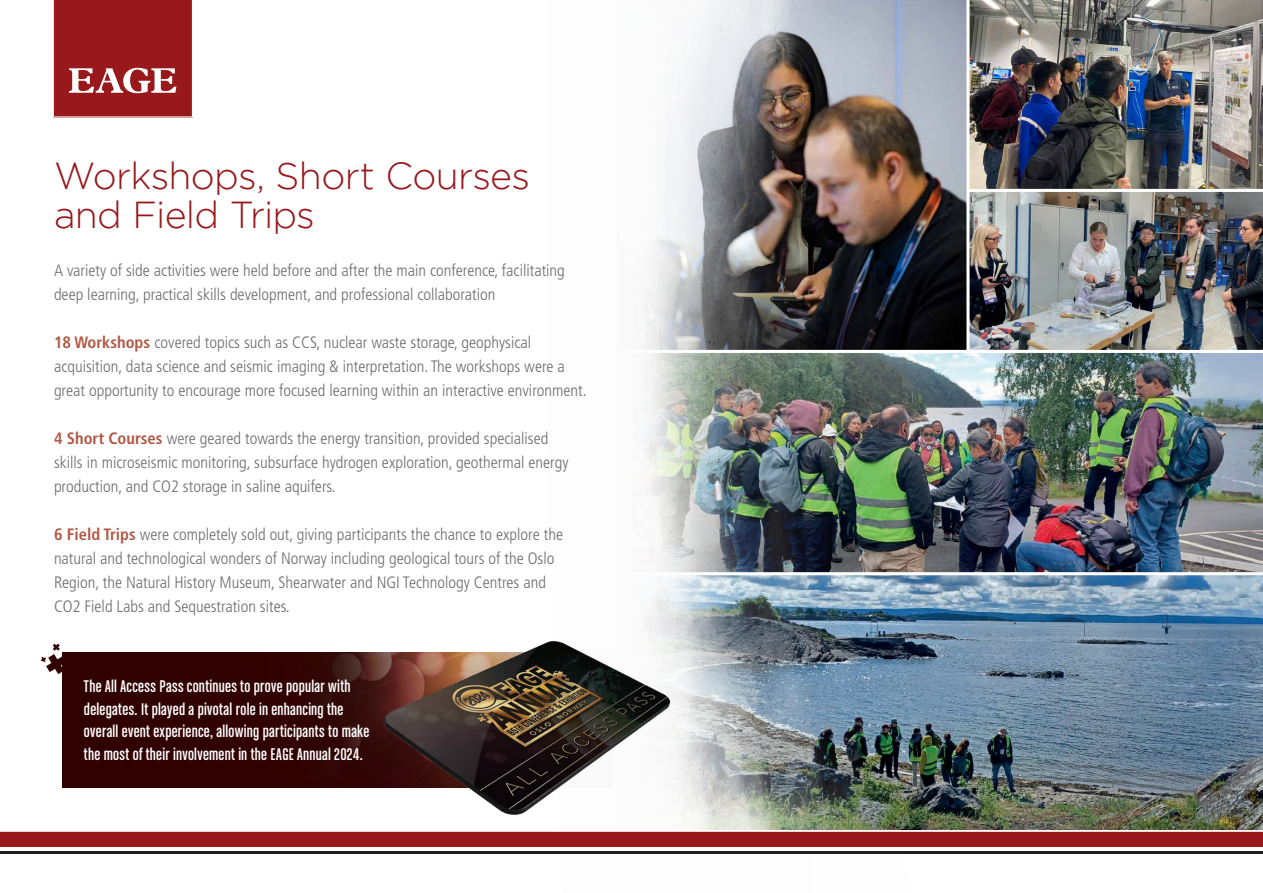
<style>
.page{position:relative;width:1263px;height:893px;background:#fff}
.page>*{position:absolute;margin:0;border:0;box-sizing:border-box;transform-origin:0 0}
._01-HEADER_1{font:300 37.5px/39px "Gotham";letter-spacing:-.02em;color:#97191c}
.t1{font:18px/22.5px "Chalet Comprime Cologne Sixty";letter-spacing:.015em;color:#fff}
._00-BODY_text{font:300 condensed 16.5px/24px "Frutiger LT Std";color:#6c6d70}
.s1{font-weight:700;color:#b05945}
</style>
<div class="page">
<img style="left:915px;top:353px;width:348px;height:219px">
<img style="left:969px;top:192px;width:294px;height:161px">
<div style="left:62px;top:652px;width:596px;height:135px;background:#310000"></div>
<img style="left:318px;top:652px;width:56px;height:101px">
<svg style="left:41px;top:644px;width:21px;height:30px"></svg>
<img style="left:969px;top:0;width:294px;height:192px">
<svg style="left:915px;top:0;width:52px;height:350px;background:#63646c"></svg>
<img style="left:915px;top:572px;width:348px;height:258px">
<img style="left:643px;top:0;width:272px;height:830px">
<svg style="left:53px;top:0;width:140px;height:118px;background:#a13033"></svg>
<div style="left:0;top:832px;width:1263px;height:15px;background:#97191c"></div>
<hr style="left:0;top:851px;width:1263px;height:3px;background:#231f20">
<img style="left:374px;top:628px;width:320px;height:202px">
<p class="_01-HEADER_1" style="left:54px;top:155px;width:478px">Workshops, Short Courses and Field Trips</p>
<p class="_00-BODY_text" style="left:54px;top:258px;width:512px">A variety of side activities were held before and after the main conference, facilitating deep learning, practical skills development, and professional collaboration</p>
<p class="_00-BODY_text" style="left:54px;top:330px;width:534px"><span class="s1">18 Workshops</span> covered topics such as CCS, nuclear waste storage, geophysical acquisition, data science and seismic imaging &amp; interpretation. The workshops were a great opportunity to encourage more focused learning within an interactive environment.</p>
<p class="_00-BODY_text" style="left:54px;top:426px;width:516px"><span class="s1">4 Short Courses</span> were geared towards the energy transition, provided specialised skills in microseismic monitoring, subsurface hydrogen exploration, geothermal energy production, and CO2 storage in saline aquifers.</p>
<p class="_00-BODY_text" style="left:54px;top:522px;width:510px"><span class="s1">6 Field Trips</span> were completely sold out, giving participants the chance to explore the natural and technological wonders of Norway including geological tours of the Oslo Region, the Natural History Museum, Shearwater and NGI Technology Centres and CO2 Field Labs and Sequestration sites.</p>
<p class="t1" style="left:84px;top:675px;width:287px">The All Access Pass continues to prove popular with delegates. It played a pivotal role in enhancing the overall event experience, allowing participants to make the most of their involvement in the EAGE Annual 2024.</p>
</div>
